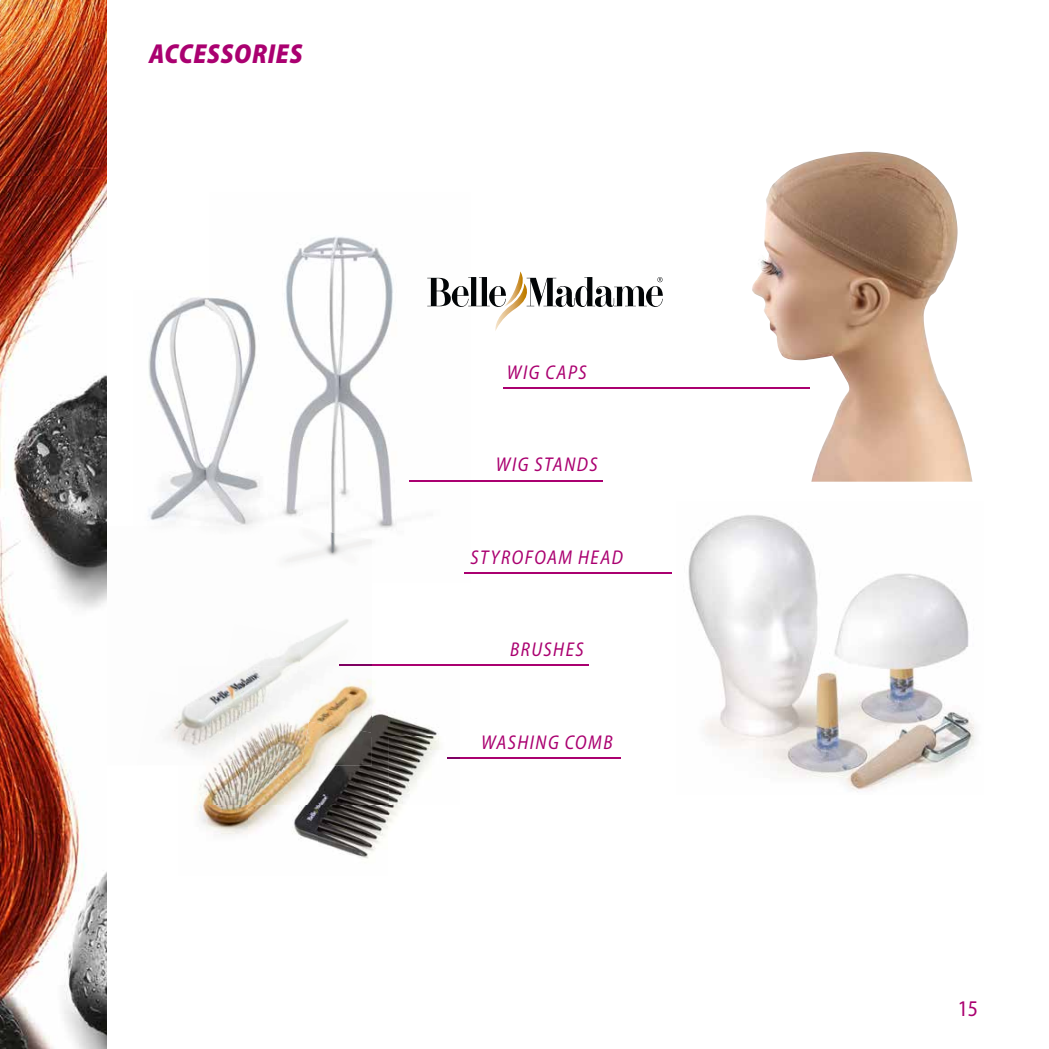
<style>
.page{position:relative;width:1049px;height:1049px;background:#fff}
.page>*{position:absolute;margin:0;border:0;box-sizing:border-box;transform-origin:0 0}
.t1{font:italic 900 semi-condensed 27.5px "Myriad Pro";letter-spacing:.03em;color:#aa0070;scale:.95 1}
.t2{font:semi-condensed 22.5px "Myriad Pro";color:#aa0070;scale:.95 1}
.t3{font:italic semi-condensed 20px "Myriad Pro";letter-spacing:.08em;color:#aa0070;scale:.95 1}
</style>
<div class="page">
<img style="left:282px;top:236px;width:188px;height:338px">
<img style="left:0;top:0;width:106px;height:1049px">
<img style="left:751px;top:152px;width:221px;height:330px">
<img style="left:688px;top:515px;width:287px;height:277px">
<hr style="left:448px;top:757px;width:173px;height:1px;background:#aa0070">
<hr style="left:340px;top:664px;width:248px;height:2px;background:#aa0070">
<hr style="left:464px;top:572px;width:208px;height:1px;background:#aa0070">
<hr style="left:502px;top:387px;width:307px;height:1px;background:#aa0070">
<hr style="left:409px;top:480px;width:193px;height:2px;background:#aa0070">
<svg style="left:427px;top:271px;width:236px;height:60px"></svg>
<img style="left:310px;top:619px;width:39px;height:18px">
<img style="left:299px;top:637px;width:41px;height:29px">
<img style="left:167px;top:718px;width:11px;height:26px">
<img style="left:282px;top:526px;width:5px;height:48px">
<img style="left:287px;top:526px;width:85px;height:48px">
<img style="left:372px;top:697px;width:65px;height:39px">
<img style="left:196px;top:765px;width:122px;height:41px">
<img style="left:318px;top:736px;width:141px;height:70px">
<img style="left:196px;top:806px;width:205px;height:53px">
<img style="left:198px;top:672px;width:43px;height:26px">
<img style="left:241px;top:666px;width:64px;height:43px">
<img style="left:309px;top:679px;width:63px;height:43px">
<img style="left:178px;top:698px;width:63px;height:67px">
<img style="left:231px;top:709px;width:78px;height:56px">
<img style="left:301px;top:722px;width:71px;height:43px">
<img style="left:148px;top:297px;width:112px;height:230px">
<h1 class="t1" style="left:149px;top:36px;width:163px">ACCESSORIES</h1>
<p class="t3" style="left:507px;top:360px;width:85px">WIG CAPS</p>
<p class="t3" style="left:496px;top:452px;width:109px">WIG STANDS</p>
<p class="t3" style="left:471px;top:545px;width:162px">STYROFOAM HEAD</p>
<p class="t3" style="left:510px;top:637px;width:79px">BRUSHES</p>
<p class="t3" style="left:481px;top:730px;width:140px">WASHING COMB</p>
<p class="t2" style="left:958px;top:995px;width:23px">15</p>
</div>
